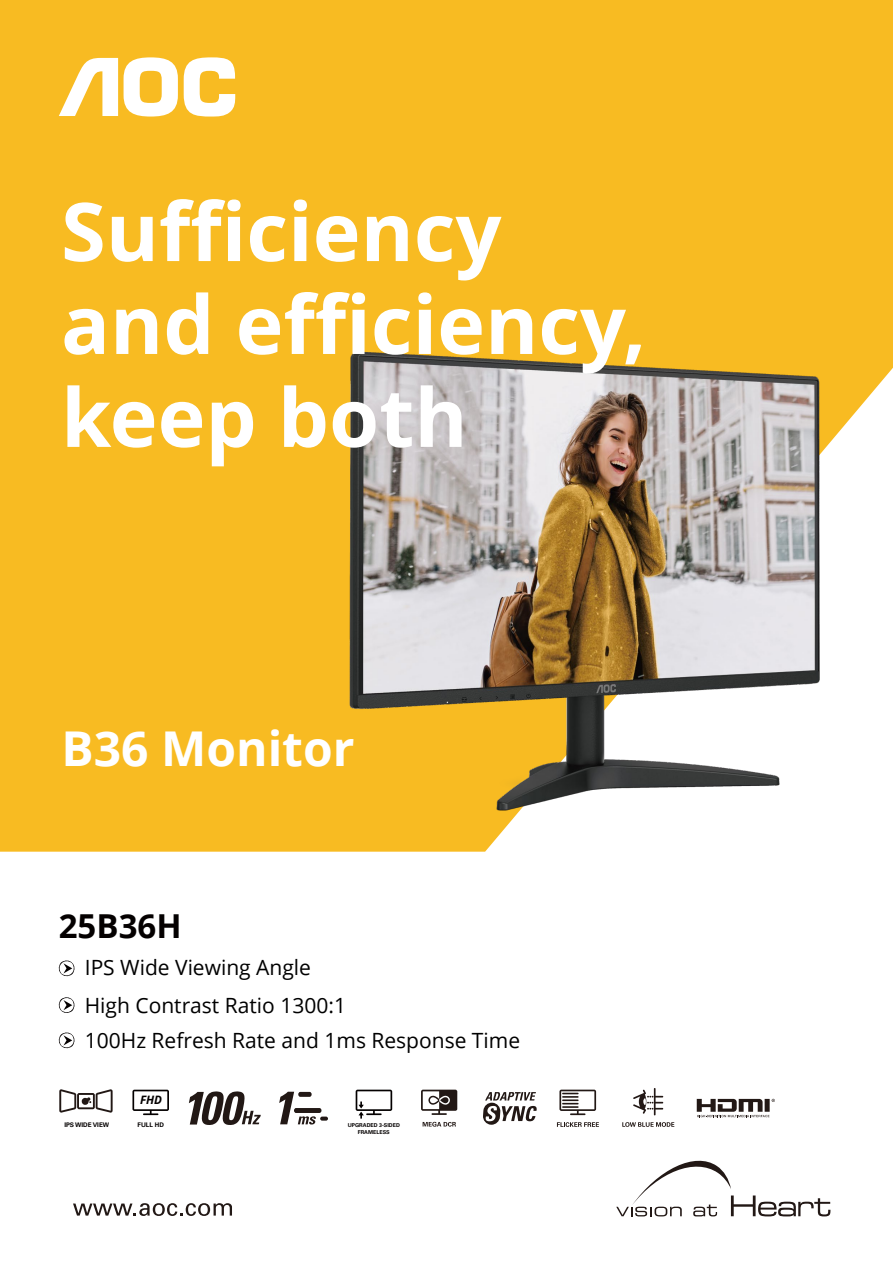
<style>
.page{position:relative;width:893px;height:1263px;background:#fff}
.page>*{position:absolute;margin:0;border:0;box-sizing:border-box;transform-origin:0 0}
.t1{font:700 81px/92.8px "Open Sans";color:#fff}
.t2{font:700 48px "Open Sans";color:#fff}
.t3{font:700 33px "Open Sans";color:#040000}
.t4{font:21px/37.5px "Open Sans";color:#000}
.t5{font:italic 700 11.55px "Open Sans";color:#040000}
.t6{font:700 6.3px "Univers LT Std";color:#040000}
.t7{font:700 5.4px/6.4px "Univers LT Std";color:#040000;text-align:center}
</style>
<div class="page">
<svg style="left:58px;top:997px;width:17px;height:16px"></svg>
<svg style="left:58px;top:960px;width:17px;height:17px"></svg>
<svg style="left:58px;top:1032px;width:17px;height:17px"></svg>
<div style="left:0;top:0;width:893px;height:852px;background:#f8bb22"></div>
<img style="left:274px;top:283px;width:605px;height:563px">
<svg style="left:124px;top:57px;width:54px;height:60px"></svg>
<svg style="left:184px;top:57px;width:52px;height:60px"></svg>
<svg style="left:59px;top:58px;width:59px;height:58px"></svg>
<svg style="left:73px;top:1203px;width:159px;height:13px"></svg>
<svg style="left:616px;top:1160px;width:214px;height:56px"></svg>
<svg style="left:483px;top:1092px;width:54px;height:33px"></svg>
<svg style="left:557px;top:1122px;width:42px;height:5px"></svg>
<svg style="left:559px;top:1089px;width:37px;height:26px"></svg>
<svg style="left:279px;top:1092px;width:49px;height:32px"></svg>
<svg style="left:59px;top:1089px;width:54px;height:24px"></svg>
<svg style="left:189px;top:1091px;width:72px;height:34px"></svg>
<svg style="left:132px;top:1090px;width:37px;height:25px"></svg>
<svg style="left:423px;top:1122px;width:33px;height:5px"></svg>
<svg style="left:421px;top:1090px;width:36px;height:25px"></svg>
<svg style="left:622px;top:1122px;width:52px;height:5px"></svg>
<svg style="left:633px;top:1088px;width:30px;height:27px"></svg>
<svg style="left:697px;top:1099px;width:78px;height:18px"></svg>
<svg style="left:356px;top:1090px;width:36px;height:28px"></svg>
<h1 class="t1" style="left:61px;top:183px;width:587px">Sufficiency and efficiency, keep both</h1>
<h2 class="t2" style="left:62px;top:715px;width:295px">B36 Monitor</h2>
<h3 class="t3" style="left:59px;top:902px;width:124px">25B36H</h3>
<p class="t4" style="left:85px;top:948px;width:263px">IPS Wide Viewing Angle<br>High Contrast Ratio 1300:1</p>
<p class="t4" style="left:85px;top:1021px;width:437px">100Hz Refresh Rate and 1ms Response Time</p>
<p class="t5" style="left:140px;top:1092px;width:24px">FHD</p>
<p class="t6" style="left:64px;top:1121px;width:46px">IPS WIDE VIEW</p>
<p class="t6" style="left:138px;top:1121px;width:28px">FULL HD</p>
<p class="t7" style="left:348px;top:1122px;width:54px">UPGRADED 3-SIDED<br>FRAMELESS</p>
</div>
